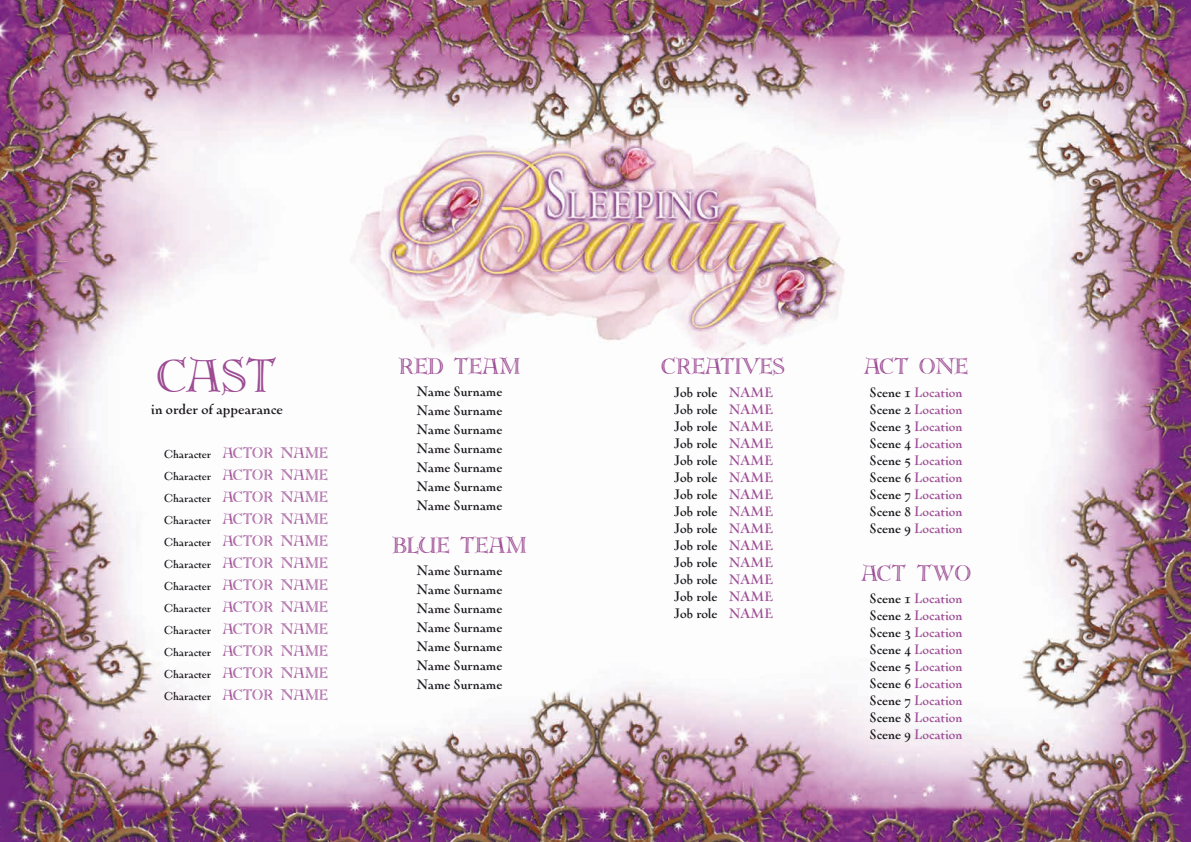
<style>
.page{position:relative;width:1191px;height:842px;background:#fff}
.page>*{position:absolute;margin:0;border:0;box-sizing:border-box;transform-origin:0 0}
.t1{font:44px "Ermine";color:#9d4c94}
.t2{font:21px "Ermine";color:#9d4c94}
.t3{font:700 14px "Oneleigh";color:#1a171c}
.t4{font:700 13px/17px "Oneleigh";color:#1a171c;text-align:justify}
.t5{font:700 13px/17px "Oneleigh";color:#9d4c94;text-align:justify}
.t6{font:700 11px/22px "Oneleigh";color:#1a171c;text-align:justify}
.s1{font-family:"Ermine";font-weight:400;font-size:14px;color:#9d4c94}
.s2{color:#9d4c94}
.s3{color:#1a171c}
</style>
<div class="page">
<img style="left:0;top:0;width:1191px;height:842px">
<h1 class="t1" style="left:157px;top:351px;width:121px">CAST</h1>
<p class="t3" style="left:151px;top:401px;width:134px">in order of appearance</p>
<p class="t6" style="left:164px;top:443px;width:166px">Character <span class="s1">ACTOR NAME </span>Character <span class="s1">ACTOR NAME </span>Character <span class="s1">ACTOR NAME </span>Character <span class="s1">ACTOR NAME </span>Character <span class="s1">ACTOR NAME </span>Character <span class="s1">ACTOR NAME </span>Character <span class="s1">ACTOR NAME </span>Character <span class="s1">ACTOR NAME </span>Character <span class="s1">ACTOR NAME </span>Character <span class="s1">ACTOR NAME </span>Character <span class="s1">ACTOR NAME </span>Character <span class="s1">ACTOR NAME</span></p>
<h2 class="t2" style="left:398px;top:354px;width:123px">RED TEAM</h2>
<p class="t4" style="left:416px;top:382px;width:87px;line-height:19px">Name Surname Name Surname Name Surname Name Surname Name Surname Name Surname Name Surname</p>
<h2 class="t2" style="left:392px;top:533px;width:136px">BLUE TEAM</h2>
<p class="t4" style="left:416px;top:561px;width:87px;line-height:19px">Name Surname Name Surname Name Surname Name Surname Name Surname Name Surname Name Surname</p>
<h2 class="t2" style="left:661px;top:354px;width:124px">CREATIVES</h2>
<p class="t4" style="left:674px;top:384px;width:101px">Job role <span class="s2">NAME </span>Job role <span class="s2">NAME </span>Job role <span class="s2">NAME </span>Job role <span class="s2">NAME </span>Job role <span class="s2">NAME </span>Job role <span class="s2">NAME </span>Job role <span class="s2">NAME </span>Job role <span class="s2">NAME </span>Job role <span class="s2">NAME </span>Job role <span class="s2">NAME </span>Job role <span class="s2">NAME </span>Job role <span class="s2">NAME </span>Job role <span class="s2">NAME </span>Job role <span class="s2">NAME</span></p>
<h2 class="t2" style="left:863px;top:354px;width:106px">ACT ONE</h2>
<p class="t5" style="left:869px;top:384px;width:94px"><span class="s3">Scene 1</span> Location <span class="s3">Scene 2</span> Location <span class="s3">Scene 3</span> Location <span class="s3">Scene 4</span> Location <span class="s3">Scene 5</span> Location <span class="s3">Scene 6</span> Location <span class="s3">Scene 7</span> Location <span class="s3">Scene 8</span> Location <span class="s3">Scene 9</span> Location</p>
<h2 class="t2" style="left:861px;top:561px;width:111px">ACT TWO</h2>
<p class="t5" style="left:869px;top:590px;width:94px"><span class="s3">Scene 1</span> Location <span class="s3">Scene 2</span> Location <span class="s3">Scene 3</span> Location <span class="s3">Scene 4</span> Location <span class="s3">Scene 5</span> Location <span class="s3">Scene 6</span> Location <span class="s3">Scene 7</span> Location <span class="s3">Scene 8</span> Location <span class="s3">Scene 9</span> Location</p>
</div>
